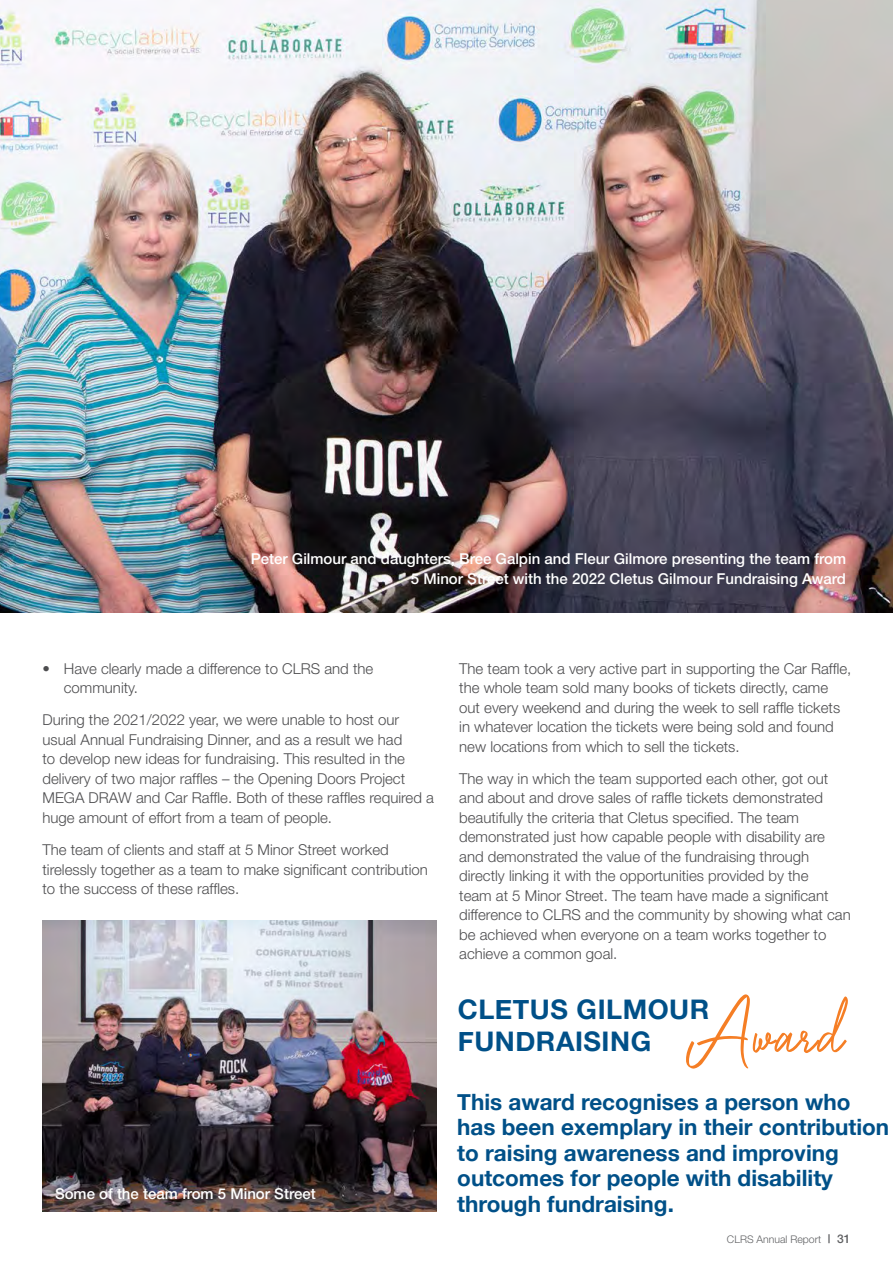
<style>
.page{position:relative;width:893px;height:1263px;background:#fff}
.page>*{position:absolute;margin:0;border:0;box-sizing:border-box;transform-origin:0 0}
.t1{font:73.5px "Blackpool Blackpool";letter-spacing:.02em;color:#f57e25}
.t2{font:700 27px/32.4px "Helvetica Neue";letter-spacing:.02em;color:#005088}
.t3{font:700 22.5px/25.5px "Helvetica Neue";color:#005088}
.t4{font:300 15px/19.5px "Helvetica Neue";color:#4d4d4f}
.t5{font:500 15px/20.2px "Helvetica Neue";color:#fff;text-align:right}
.t6{font:300 10.5px "Helvetica Neue";color:#616264}
.s1{font-weight:500;font-size:12px}
</style>
<div class="page">
<img style="left:0;top:0;width:893px;height:612px">
<img style="left:43px;top:921px;width:394px;height:291px">
<p class="t5" style="left:251px;top:548px;width:597px">Peter Gilmour and daughters, Bree Galpin and Fleur Gilmore presenting the team from<br>5 Minor Street with the 2022 Cletus Gilmour Fundraising Award</p>
<p class="t4" style="left:64px;top:658px;width:311px;text-indent:-21px">• Have clearly made a difference to CLRS and the community.</p>
<p class="t4" style="left:43px;top:709px;width:393px">During the 2021/2022 year, we were unable to host our usual Annual Fundraising Dinner, and as a result we had<br>to develop new ideas for fundraising. This resulted in the delivery of two major raffles – the Opening Doors Project MEGA DRAW and Car Raffle. Both of these raffles required a huge amount of effort from a team of people.</p>
<p class="t4" style="left:43px;top:839px;width:387px">The team of clients and staff at 5 Minor Street worked tirelessly together as a team to make significant contribution to the success of these raffles.</p>
<p class="t5" style="left:55px;top:1184px;width:262px">Some of the team from 5 Minor Street</p>
<p class="t4" style="left:459px;top:658px;width:394px">The team took a very active part in supporting the Car Raffle, the whole team sold many books of tickets directly, came out every weekend and during the week to sell raffle tickets in whatever location the tickets were being sold and found new locations from which to sell the tickets.</p>
<p class="t4" style="left:459px;top:768px;width:393px">The way in which the team supported each other, got out and about and drove sales of raffle tickets demonstrated beautifully the criteria that Cletus specified. The team demonstrated just how capable people with disability are and demonstrated the value of the fundraising through directly linking it with the opportunities provided by the<br>team at 5 Minor Street. The team have made a significant difference to CLRS and the community by showing what can be achieved when everyone on a team works together to achieve a common goal.</p>
<h1 class="t1" style="left:686px;top:983px;width:159px">Award</h1>
<h2 class="t2" style="left:458px;top:992px;width:253px">CLETUS GILMOUR<br>FUNDRAISING</h2>
<h3 class="t3" style="left:457px;top:1088px;width:434px">This award recognises a person who has been exemplary in their contribution to raising awareness and improving outcomes for people with disability through fundraising.</h3>
<p class="t6" style="left:727px;top:1231px;width:125px">CLRS Annual Report <span class="s1">| 31</span></p>
</div>
